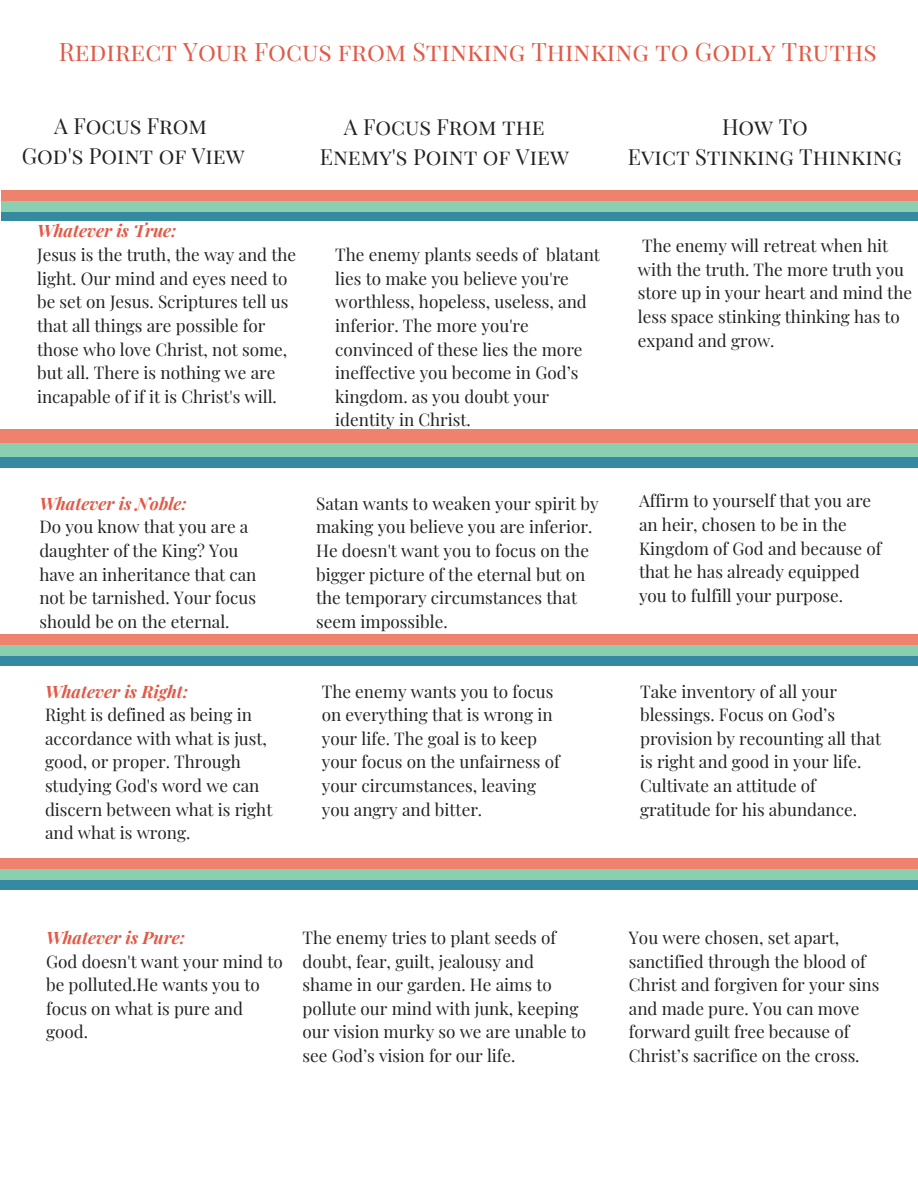
<style>
.page{position:relative;width:918px;height:1188px;background:#fff}
.page>*{position:absolute;margin:0;border:0;box-sizing:border-box;transform-origin:0 0}
.t1{font:24.9px "Playfair Display SC";color:#e05a47}
.t2{font:21.75px/30.3px "Playfair Display SC";color:#222;text-align:center}
.t3{font:17.1px/23.7px "Playfair Display";color:#222}
.t4{font:italic 700 17.1px "Playfair Display";color:#e05a47}
</style>
<div class="page">
<div style="left:1px;top:190px;width:917px;height:11px;background:#ee826d"></div>
<div style="left:1px;top:201px;width:917px;height:11px;background:#8bcfb1"></div>
<div style="left:1px;top:212px;width:917px;height:8px;background:#3589a1"></div>
<div style="left:0;top:429px;width:918px;height:14px;background:#ee826d"></div>
<div style="left:0;top:443px;width:918px;height:14px;background:#8bcfb1"></div>
<div style="left:0;top:457px;width:918px;height:11px;background:#3589a1"></div>
<div style="left:0;top:635px;width:918px;height:10px;background:#ee826d"></div>
<div style="left:0;top:645px;width:918px;height:11px;background:#8bcfb1"></div>
<div style="left:0;top:656px;width:918px;height:10px;background:#3589a1"></div>
<div style="left:0;top:858px;width:918px;height:11px;background:#ee826d"></div>
<div style="left:0;top:869px;width:918px;height:11px;background:#8bcfb1"></div>
<div style="left:0;top:880px;width:918px;height:10px;background:#3589a1"></div>
<h1 class="t1" style="left:59px;top:34px;width:819px">Redirect Your Focus from Stinking Thinking to Godly Truths</h1>
<p class="t2" style="left:22px;top:110px;width:225px">A Focus From<br>God's Point of View</p>
<p class="t4" style="left:37px;top:219px;width:141px">Whatever is True:</p>
<p class="t3" style="left:37px;top:242px;width:261px">Jesus is the truth, the way and the light. Our mind and eyes need to be set on Jesus. Scriptures tell us that all things are possible for those who love Christ, not some, but all. There is nothing we are incapable of if it is Christ's will.</p>
<p class="t2" style="left:320px;top:111px;width:251px">A Focus From the<br>Enemy's Point of View</p>
<p class="t3" style="left:335px;top:242px;width:266px">The enemy plants seeds of blatant lies to make you believe you're worthless, hopeless, useless, and inferior. The more you're convinced of these lies the more ineffective you become in God’s kingdom. as you doubt your identity in Christ.</p>
<p class="t4" style="left:39px;top:491px;width:149px">Whatever is Noble:</p>
<p class="t3" style="left:39px;top:514px;width:219px">Do you know that you are a daughter of the King? You have an inheritance that can not be tarnished. Your focus should be on the eternal.</p>
<p class="t4" style="left:45px;top:679px;width:145px">Whatever is Right:</p>
<p class="t3" style="left:45px;top:702px;width:229px">Right is defined as being in accordance with what is just, good, or proper. Through studying God's word we can discern between what is right and what is wrong.</p>
<p class="t3" style="left:316px;top:491px;width:284px">Satan wants to weaken your spirit by making you believe you are inferior.<br>He doesn't want you to focus on the bigger picture of the eternal but on the temporary circumstances that seem impossible.</p>
<p class="t3" style="left:322px;top:679px;width:240px">The enemy wants you to focus on everything that is wrong in your life. The goal is to keep your focus on the unfairness of your circumstances, leaving you angry and bitter.</p>
<p class="t2" style="left:628px;top:111px;width:276px">How To<br>Evict Stinking Thinking</p>
<p class="t3" style="left:638px;top:233px;width:276px">The enemy will retreat when hit with the truth. The more truth you store up in your heart and mind the less space stinking thinking has to expand and grow.</p>
<p class="t3" style="left:639px;top:488px;width:244px">Affirm to yourself that you are an heir, chosen to be in the<br>Kingdom of God and because of that he has already equipped you to fulfill your purpose.</p>
<p class="t3" style="left:640px;top:679px;width:242px">Take inventory of all your blessings. Focus on God’s provision by recounting all that is right and good in your life.<br>Cultivate an attitude of gratitude for his abundance.</p>
<p class="t4" style="left:46px;top:925px;width:141px">Whatever is Pure:</p>
<p class="t3" style="left:46px;top:949px;width:238px">God doesn't want your mind to be polluted.He wants you to focus on what is pure and good.</p>
<p class="t3" style="left:303px;top:925px;width:285px">The enemy tries to plant seeds of doubt, fear, guilt, jealousy and shame in our garden. He aims to pollute our mind with junk, keeping our vision murky so we are unable to see God’s vision for our life.</p>
<p class="t3" style="left:629px;top:925px;width:252px">You were chosen, set apart, sanctified through the blood of<br>Christ and forgiven for your sins and made pure. You can move forward guilt free because of<br>Christ’s sacrifice on the cross.</p>
</div>
